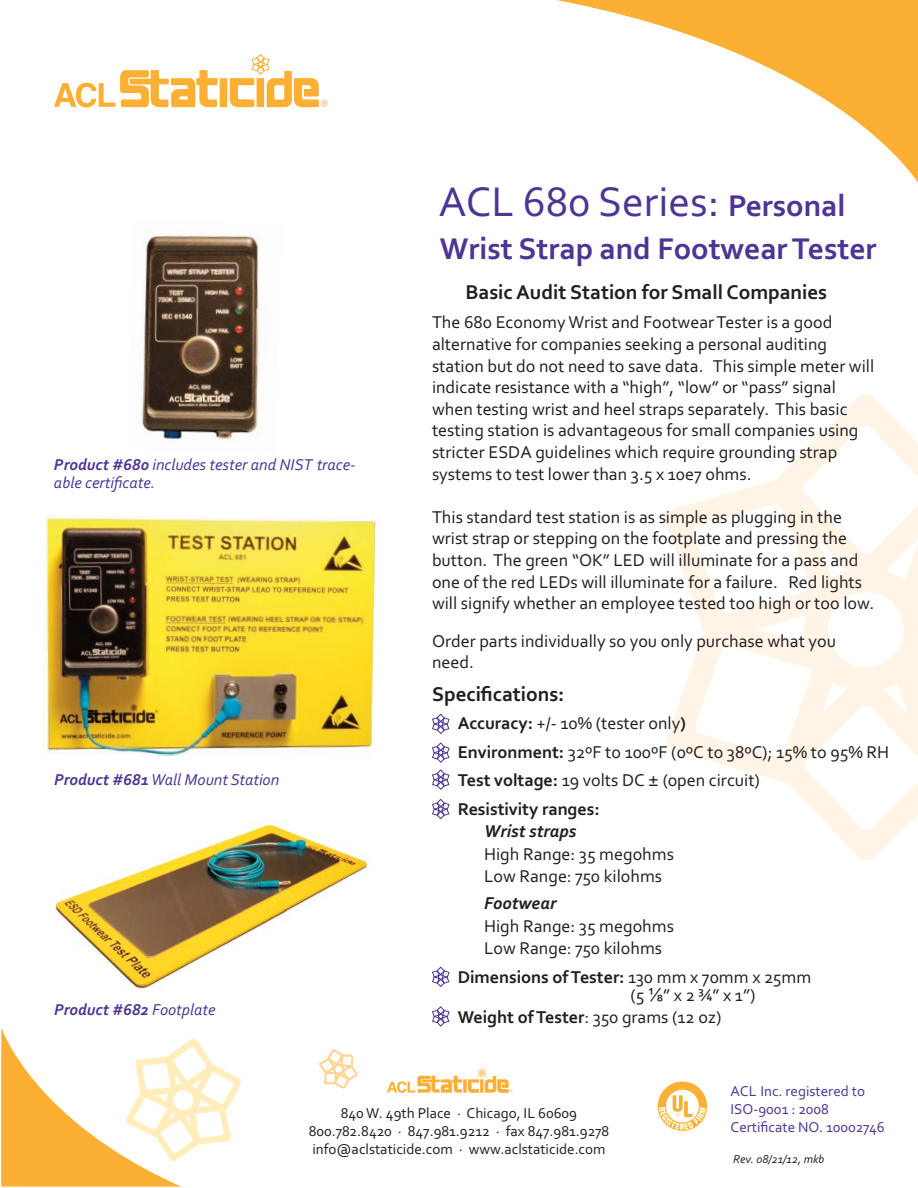
<style>
.page{position:relative;width:918px;height:1188px;background:#fff}
.page>*{position:absolute;margin:0;border:0;box-sizing:border-box;transform-origin:0 0}
.t1{font:43.5px "Corbel";color:#4e3594}
.t2{font:700 31.5px "Corbel";color:#4e3594}
.t3{font:700 21px "Corbel";color:#231f20}
.t4{font:18px/21.6px "Corbel";color:#231f20}
.t5{font:italic 700 18px "Corbel";color:#231f20}
.t6{font:italic 16.5px/18px "Corbel";color:#4e3594}
.t7{font:italic 700 16.5px "Corbel";color:#4e3594}
.t8{font:15px/18px "Corbel";color:#231f20;text-align:center}
.t9{font:15px/18px "Corbel";color:#4e3594}
.t10{font:italic 12px "Corbel";color:#231f20}
.s1{font-weight:700}
.s2{font-weight:400}
.s3{font-weight:700;font-size:31.5px}
.s4{font-size:21px}
.s5{font-family:"Arial Unicode MS"}
</style>
<div class="page">
<svg style="left:1px;top:1028px;width:180px;height:159px"></svg>
<svg style="left:556px;top:0;width:362px;height:183px"></svg>
<img style="left:120px;top:1029px;width:121px;height:141px">
<img style="left:666px;top:394px;width:252px;height:466px">
<img style="left:44px;top:517px;width:332px;height:239px">
<img style="left:319px;top:1049px;width:39px;height:40px">
<div style="left:220px;top:78px;width:7px;height:29px;background:#fcb033"></div>
<svg style="left:230px;top:54px;width:98px;height:53px"></svg>
<svg style="left:54px;top:70px;width:164px;height:37px"></svg>
<svg style="left:387px;top:1068px;width:126px;height:25px"></svg>
<svg style="left:658px;top:1082px;width:49px;height:49px"></svg>
<svg style="left:432px;top:1006px;width:18px;height:21px"></svg>
<svg style="left:432px;top:967px;width:18px;height:20px"></svg>
<svg style="left:432px;top:714px;width:18px;height:20px"></svg>
<svg style="left:432px;top:799px;width:18px;height:20px"></svg>
<svg style="left:432px;top:770px;width:18px;height:20px"></svg>
<svg style="left:432px;top:742px;width:18px;height:21px"></svg>
<img style="left:51px;top:821px;width:320px;height:168px">
<img style="left:141px;top:235px;width:119px;height:205px">
<p class="t6" style="left:54px;top:455px;width:303px"><span class="s1">Product #680</span> includes tester and NIST trace&shy;able certificate.</p>
<p class="t6" style="left:54px;top:770px;width:227px"><span class="s1">Product #681</span>Wall Mount Station</p>
<p class="t7" style="left:54px;top:1000px;width:163px">Product #682 <span class="s2">Footplate</span></p>
<h1 class="t1" style="left:439px;top:185px;width:408px">ACL 680 Series: <span class="s3">Personal</span></h1>
<h2 class="t2" style="left:440px;top:237px;width:438px">Wrist Strap and Footwear Tester</h2>
<p class="t3" style="left:466px;top:284px;width:363px">Basic Audit Station for Small Companies</p>
<p class="t4" style="left:432px;top:313px;width:444px">The 680 EconomyWrist and Footwear Tester is a good alternative for companies seeking a personal auditing station but do not need to save data. This simple meter will indicate resistance with a “high”, “low” or “pass” signal when testing wrist and heel straps separately. This basic testing station is advantageous for small companies using stricter ESDA guidelines which require grounding strap systems to test lower than 3.5 x 10e7 ohms.</p>
<p class="t4" style="left:432px;top:508px;width:444px">This standard test station is as simple as plugging in the wrist strap or stepping on the footplate and pressing the button. The green “OK” LED will illuminate for a pass and one of the red LEDs will illuminate for a failure. Red lights will signify whether an employee tested too high or too low.</p>
<p class="t4" style="left:432px;top:632px;width:406px;line-height:21px">Order parts individually so you only purchase what you need.</p>
<p class="t3" style="left:432px;top:686px;width:134px">Specifications:</p>
<p class="t4" style="left:458px;top:711px;width:433px;line-height:28.5px"><span class="s1">Accuracy:</span> +/- 10% (tester only<span class="s1">)<br>Environment:</span> 32ºF to 100ºF (0ºC to 38ºC); 15% to 95% RH <span class="s1">Test voltage:</span> 19 volts DC <span class="s4">±</span> (open circuit)<br><span class="s1">Resistivity ranges:</span></p>
<p class="t5" style="left:484px;top:821px;width:94px">Wrist straps</p>
<p class="t4" style="left:484px;top:844px;width:192px;line-height:22.5px">High Range: 35 megohms<br>Low Range: 750 kilohms</p>
<p class="t5" style="left:484px;top:893px;width:74px">Footwear</p>
<p class="t4" style="left:484px;top:916px;width:192px;line-height:22.5px">High Range: 35 megohms<br>Low Range: 750 kilohms</p>
<p class="t4" style="left:631px;top:970px;width:182px;line-height:18px;text-indent:-173px"><span class="s1">Dimensions of Tester:</span> 130 mm x 70mm x 25mm (5<span class="s5">⅛</span>”x2¾”x1”)</p>
<p class="t4" style="left:458px;top:1008px;width:265px"><span class="s1">Weight of Tester</span>: 350 grams (12 oz)</p>
<p class="t8" style="left:309px;top:1106px;width:302px">840W. 49th Place · Chicago, IL 60609<br>800.782.8420 · 847.981.9212 · fax 847.981.9278 info@aclstaticide.com · www.aclstaticide.com</p>
<p class="t9" style="left:731px;top:1084px;width:156px">ACL Inc. registered to<br>ISO-9001 : 2008<br>Certificate NO. 10002746</p>
<p class="t10" style="left:733px;top:1152px;width:93px">Rev. 08/21/12, mkb</p>
</div>
